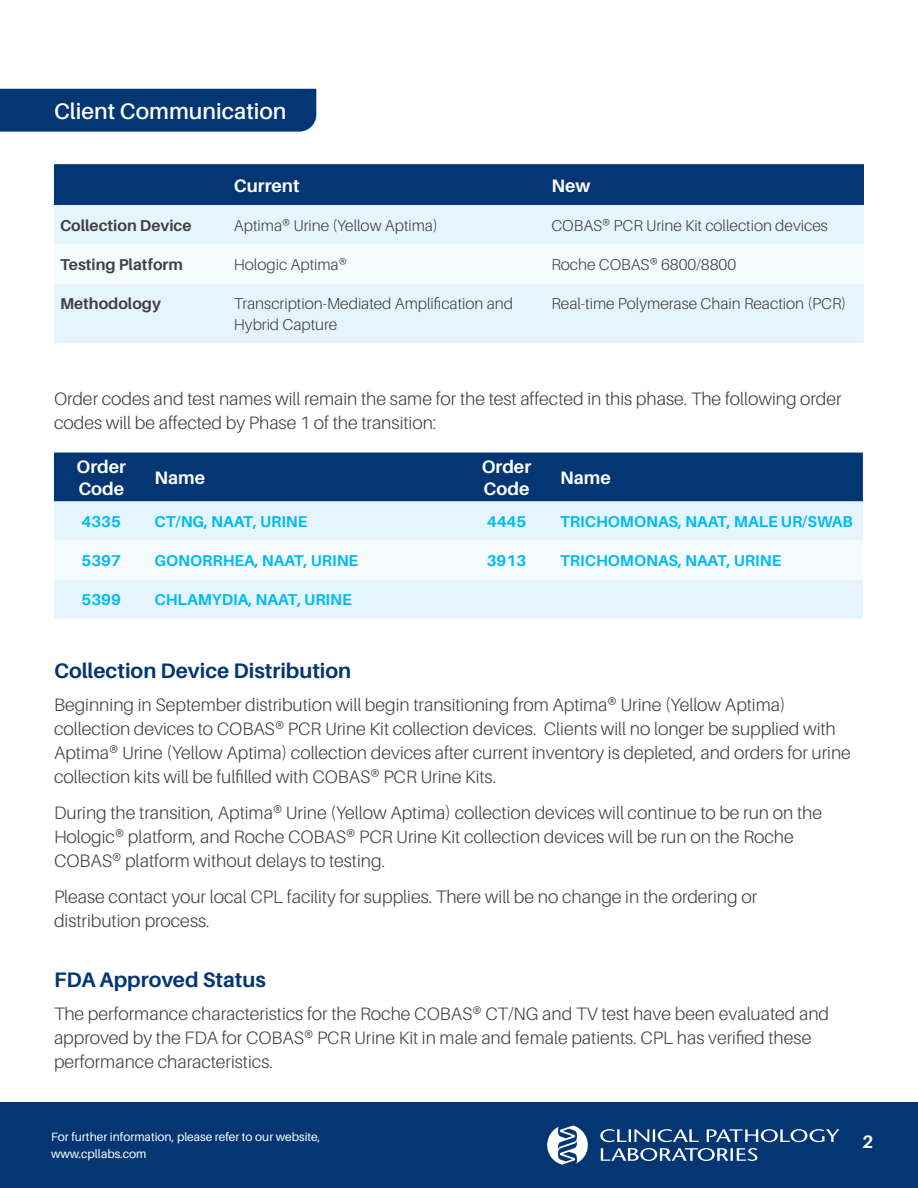
<style>
.page{position:relative;width:918px;height:1188px;background:#fff}
.page>*{position:absolute;margin:0;border:0;box-sizing:border-box;transform-origin:0 0}
.t1{font:600 22.5px "Aileron";color:#fff}
.t2{font:700 21px "Aileron";color:#043673}
.t3{font:300 18px/24px "Aileron";color:#414042}
.t4{font:700 18px/21.6px "Aileron";color:#fff}
.t5{font:300 15.75px/21px "Aileron";color:#414042}
.t6{font:700 15.75px "Aileron";color:#00bbf0}
.t7{font:700 15.75px "Aileron";color:#414042}
.t8{font:12px/16.5px "Aileron";color:#fff}
</style>
<div class="page">
<div style="left:0;top:1102px;width:918px;height:86px;background:#043673"></div>
<svg style="left:547px;top:1125px;width:292px;height:40px"></svg>
<div style="left:0;top:89px;width:316px;height:43px;background:#043673"></div>
<div style="left:54px;top:164px;width:810px;height:41px;background:#043673"></div>
<div style="left:54px;top:205px;width:810px;height:138px;background:#e6f5fd"></div>
<div style="left:54px;top:244px;width:810px;height:39px;background:#f6fbfe"></div>
<div style="left:54px;top:453px;width:809px;height:48px;background:#043673"></div>
<div style="left:54px;top:501px;width:809px;height:118px;background:#e6f5fd"></div>
<div style="left:54px;top:541px;width:809px;height:39px;background:#f6fbfe"></div>
<h2 class="t1" style="left:54px;top:99px;width:234px">Client Communication</h2>
<p class="t4" style="left:234px;top:175px;width:67px">Current</p>
<p class="t4" style="left:551px;top:175px;width:41px">New</p>
<p class="t7" style="left:60px;top:216px;width:133px">Collection Device</p>
<p class="t5" style="left:234px;top:215px;width:206px">Aptima® Urine (Yellow Aptima)</p>
<p class="t5" style="left:551px;top:215px;width:278px">COBAS® PCR Urine Kit collection devices</p>
<p class="t7" style="left:60px;top:256px;width:124px">Testing Platform</p>
<p class="t5" style="left:234px;top:254px;width:114px">Hologic Aptima®</p>
<p class="t5" style="left:551px;top:254px;width:186px">Roche COBAS® 6800/8800</p>
<p class="t7" style="left:60px;top:295px;width:102px">Methodology</p>
<p class="t5" style="left:234px;top:293px;width:281px">Transcription-Mediated Amplification and<br>Hybrid Capture</p>
<p class="t5" style="left:551px;top:293px;width:296px">Real-time Polymerase Chain Reaction (PCR)</p>
<p class="t3" style="left:54px;top:387px;width:789px">Order codes and test names will remain the same for the test affected in this phase. The following order codes will be affected by Phase 1 of the transition:</p>
<p class="t4" style="left:77px;top:456px;width:51px">Order<br>Code</p>
<p class="t4" style="left:155px;top:467px;width:52px">Name</p>
<p class="t4" style="left:482px;top:456px;width:51px">Order<br>Code</p>
<p class="t4" style="left:560px;top:467px;width:52px">Name</p>
<p class="t6" style="left:82px;top:513px;width:41px">4335</p>
<p class="t6" style="left:155px;top:513px;width:155px">CT/NG, NAAT, URINE</p>
<p class="t6" style="left:82px;top:552px;width:41px">5397</p>
<p class="t6" style="left:154px;top:552px;width:205px">GONORRHEA, NAAT, URINE</p>
<p class="t6" style="left:82px;top:591px;width:41px">5399</p>
<p class="t6" style="left:154px;top:591px;width:199px">CHLAMYDIA, NAAT, URINE</p>
<p class="t6" style="left:487px;top:513px;width:41px">4445</p>
<p class="t6" style="left:560px;top:513px;width:294px">TRICHOMONAS, NAAT, MALE UR/SWAB</p>
<p class="t6" style="left:487px;top:552px;width:41px">3913</p>
<p class="t6" style="left:560px;top:552px;width:223px">TRICHOMONAS, NAAT, URINE</p>
<h3 class="t2" style="left:54px;top:659px;width:299px">Collection Device Distribution</h3>
<p class="t3" style="left:54px;top:693px;width:799px">Beginning in September distribution will begin transitioning from Aptima® Urine (Yellow Aptima) collection devices to COBAS® PCR Urine Kit collection devices. Clients will no longer be supplied with Aptima® Urine (Yellow Aptima) collection devices after current inventory is depleted, and orders for urine collection kits will be fulfilled with COBAS® PCR Urine Kits.</p>
<p class="t3" style="left:54px;top:801px;width:770px">During the transition, Aptima® Urine (Yellow Aptima) collection devices will continue to be run on the<br>Hologic® platform, and Roche COBAS® PCR Urine Kit collection devices will be run on the Roche<br>COBAS® platform without delays to testing.</p>
<p class="t3" style="left:54px;top:885px;width:705px">Please contact your local CPL facility for supplies. There will be no change in the ordering or distribution process.</p>
<h3 class="t2" style="left:54px;top:968px;width:213px">FDA Approved Status</h3>
<p class="t3" style="left:54px;top:1002px;width:777px">The performance characteristics for the Roche COBAS® CT/NG and TV test have been evaluated and approved by the FDA for COBAS® PCR Urine Kit in male and female patients. CPL has verified these performance characteristics.</p>
<p class="t8" style="left:51px;top:1129px;width:271px">For further information, please refer to our website, www.cpllabs.com</p>
<p class="t4" style="left:862px;top:1131px;width:13px">2</p>
</div>
